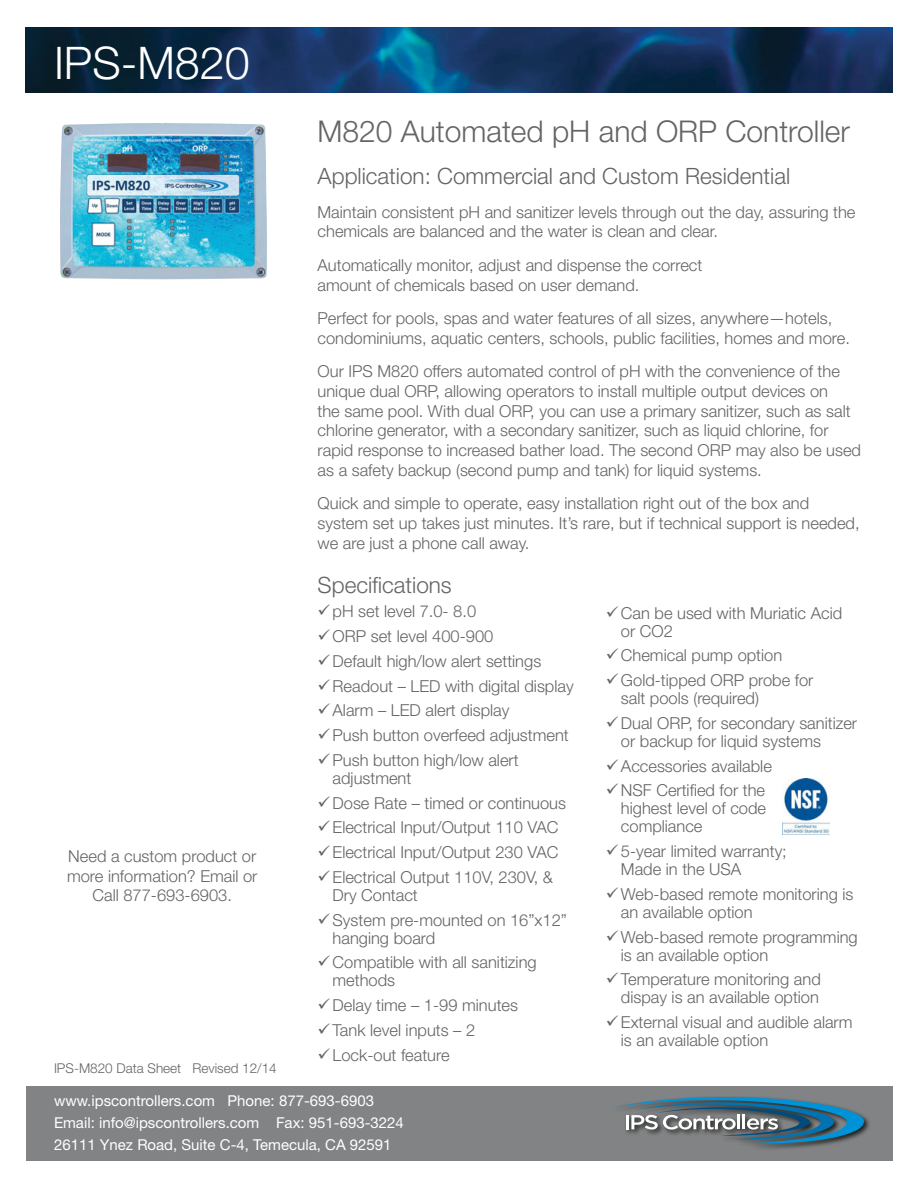
<style>
.page{position:relative;width:918px;height:1188px;background:#fff}
.page>*{position:absolute;margin:0;border:0;box-sizing:border-box;transform-origin:0 0}
.t1{font:300 45px "Helvetica Neue";color:#fff}
.t2{font:300 30px "Helvetica Neue";color:#636466}
.t3{font:300 22.5px "Helvetica Neue";color:#636466}
.t4{font:300 16.5px/18px "Helvetica Neue";color:#636466}
.t5{font:15px/21.8px "Helvetica Neue";color:#fff}
.t6{font:300 13.5px "Helvetica Neue";color:#636466}
</style>
<div class="page">
<img style="left:26px;top:27px;width:866px;height:66px">
<img style="left:60px;top:123px;width:207px;height:156px">
<div style="left:26px;top:1086px;width:866px;height:75px;background:#828384"></div>
<div style="left:612px;top:1095px;width:259px;height:56px;background:#000;opacity:.75"></div>
<svg style="left:613px;top:1095px;width:251px;height:50px"></svg>
<svg style="left:782px;top:778px;width:48px;height:57px"></svg>
<img style="left:783px;top:779px;width:46px;height:56px">
<h1 class="t1" style="left:54px;top:35px;width:197px">IPS-M820</h1>
<p class="t4" style="left:67px;top:846px;width:192px;line-height:19.8px;text-align:center">Need a custom product or more information? Email or<br>Call 877-693-6903.</p>
<p class="t6" style="left:54px;top:1060px;width:224px">IPS-M820 Data Sheet Revised 12/14</p>
<h2 class="t2" style="left:318px;top:113px;width:534px">M820 Automated pH and ORP Controller</h2>
<h3 class="t3" style="left:318px;top:163px;width:474px">Application: Commercial and Custom Residential</h3>
<p class="t4" style="left:318px;top:202px;width:539px;line-height:19.8px">Maintain consistent pH and sanitizer levels through out the day, assuring the chemicals are balanced and the water is clean and clear.</p>
<p class="t4" style="left:318px;top:255px;width:386px;line-height:19.8px">Automatically monitor, adjust and dispense the correct amount of chemicals based on user demand.</p>
<p class="t4" style="left:318px;top:308px;width:534px;line-height:19.8px">Perfect for pools, spas and water features of all sizes, anywhere—hotels, condominiums, aquatic centers, schools, public facilities, homes and more.</p>
<p class="t4" style="left:318px;top:361px;width:545px;line-height:19.8px">Our IPS M820 offers automated control of pH with the convenience of the unique dual ORP, allowing operators to install multiple output devices on<br>the same pool. With dual ORP, you can use a primary sanitizer, such as salt chlorine generator, with a secondary sanitizer, such as liquid chlorine, for rapid response to increased bather load. The second ORP may also be used as a safety backup (second pump and tank) for liquid systems.</p>
<p class="t4" style="left:318px;top:493px;width:544px;line-height:19.8px">Quick and simple to operate, easy installation right out of the box and system set up takes just minutes. It’s rare, but if technical support is needed, we are just a phone call away.</p>
<h3 class="t3" style="left:318px;top:571px;width:136px">Specifications</h3>
<p class="t4" style="left:318px;top:602px;width:160px">✓pH set level 7.0- 8.0</p>
<p class="t4" style="left:318px;top:627px;width:177px">✓ORP set level 400-900</p>
<p class="t4" style="left:318px;top:652px;width:225px">✓Default high/low alert settings</p>
<p class="t4" style="left:318px;top:676px;width:258px">✓Readout – LED with digital display</p>
<p class="t4" style="left:318px;top:701px;width:193px">✓Alarm – LED alert display</p>
<p class="t4" style="left:318px;top:726px;width:253px">✓Push button overfeed adjustment</p>
<p class="t4" style="left:333px;top:751px;width:188px;text-indent:-15px">✓Push button high/low alert adjustment</p>
<p class="t4" style="left:318px;top:793px;width:250px">✓Dose Rate – timed or continuous</p>
<p class="t4" style="left:318px;top:818px;width:242px">✓Electrical Input/Output 110 VAC</p>
<p class="t4" style="left:318px;top:843px;width:242px">✓Electrical Input/Output 230 VAC</p>
<p class="t4" style="left:333px;top:868px;width:222px;text-indent:-15px">✓Electrical Output 110V, 230V, &amp;<br>Dry Contact</p>
<p class="t4" style="left:333px;top:910px;width:236px;text-indent:-15px">✓System pre-mounted on 16”x12” hanging board</p>
<p class="t4" style="left:333px;top:953px;width:206px;text-indent:-15px">✓Compatible with all sanitizing methods</p>
<p class="t4" style="left:318px;top:996px;width:202px">✓Delay time – 1-99 minutes</p>
<p class="t4" style="left:318px;top:1021px;width:159px">✓Tank level inputs – 2</p>
<p class="t4" style="left:318px;top:1045px;width:134px">✓Lock-out feature</p>
<p class="t4" style="left:621px;top:604px;width:223px;text-indent:-15px">✓Can be used with Muriatic Acid or CO2</p>
<p class="t4" style="left:606px;top:646px;width:178px">✓Chemical pump option</p>
<p class="t4" style="left:621px;top:671px;width:194px;text-indent:-15px">✓Gold-tipped ORP probe for salt pools (required)</p>
<p class="t4" style="left:621px;top:714px;width:238px;text-indent:-15px">✓Dual ORP, for secondary sanitizer or backup for liquid systems</p>
<p class="t4" style="left:606px;top:757px;width:167px">✓Accessories available</p>
<p class="t4" style="left:621px;top:781px;width:147px;text-align:justify;text-indent:-15px">✓NSF Certified for the highest level of code compliance</p>
<p class="t4" style="left:621px;top:842px;width:167px;text-indent:-15px">✓5-year limited warranty;<br>Made in the USA</p>
<p class="t4" style="left:621px;top:885px;width:234px;text-indent:-15px">✓Web-based remote monitoring is an available option</p>
<p class="t4" style="left:621px;top:928px;width:238px;text-indent:-15px">✓Web-based remote programming is an available option</p>
<p class="t4" style="left:606px;top:970px;width:216px;text-align:right">✓Temperature monitoring and dispay is an available option</p>
<p class="t4" style="left:621px;top:1013px;width:233px;text-indent:-15px">✓External visual and audible alarm is an available option</p>
<p class="t5" style="left:54px;top:1090px;width:351px">www.ipscontrollers.com Phone: 877-693-6903<br>Email: info@ipscontrollers.com Fax: 951-693-3224<br>26111 Ynez Road, Suite C-4, Temecula, CA 92591</p>
</div>
